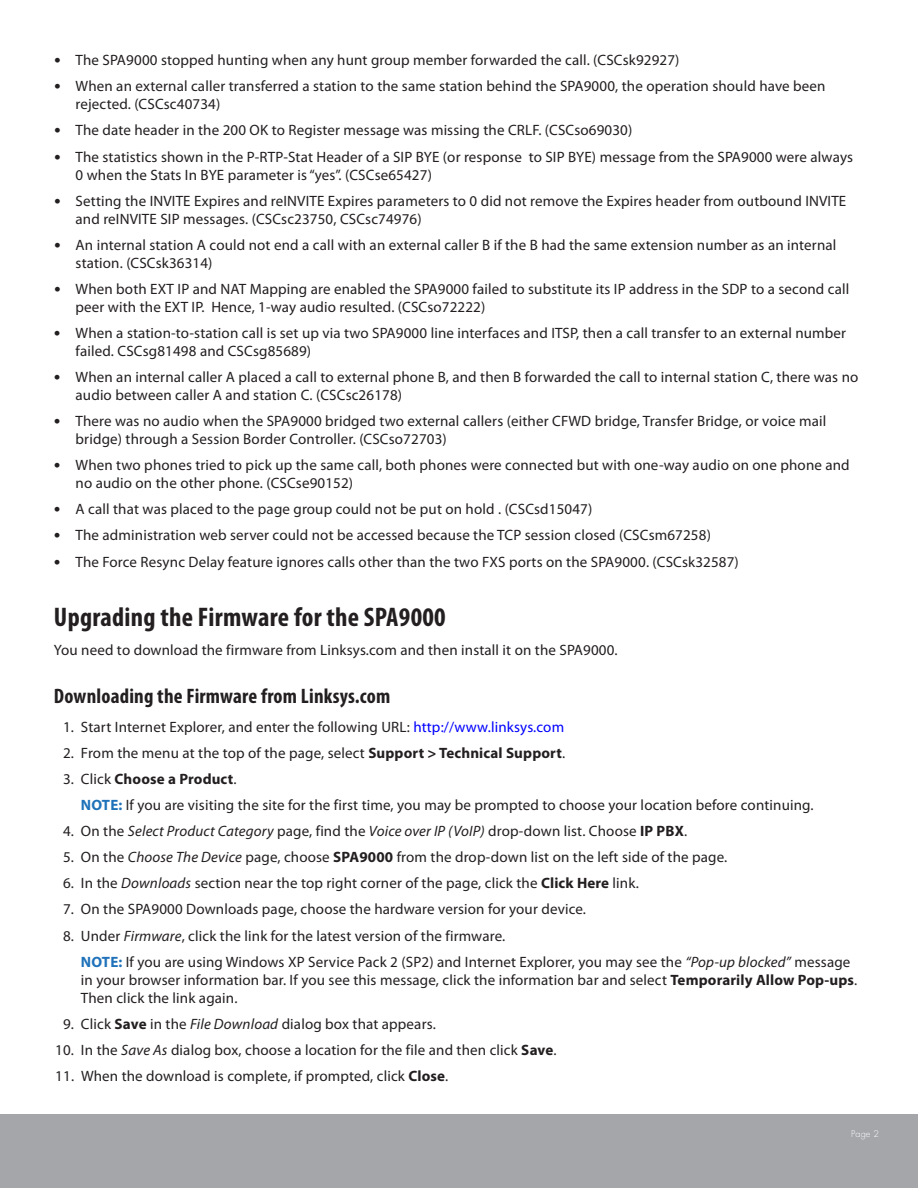
<style>
.page{position:relative;width:918px;height:1188px;background:#fff}
.page>*{position:absolute;margin:0;border:0;box-sizing:border-box;transform-origin:0 0}
.t1{font:700 condensed 27px "Myriad Pro";letter-spacing:.01em;color:#231f20}
.t2{font:700 condensed 21px "Myriad Pro";letter-spacing:.01em;color:#231f20}
.t3{font:15px/18px "Myriad Pro";letter-spacing:.01em;color:#231f20}
.t4{font:300 9px "Futura";color:#fff}
.s1{font-family:"Helvetica Neue";font-weight:500;font-stretch:condensed;font-size:13.5px}
.s2{color:#00f}
.s3{font-weight:700}
.s4{font-weight:700;color:#1f72ba}
.s5{font-style:italic}
</style>
<div class="page">
<div style="left:0;top:1115px;width:918px;height:73px;background:#a5a6aa"></div>
<p class="t3" style="left:54px;top:51px;width:627px"><span class="s1">•</span> The SPA9000 stopped hunting when any hunt group member forwarded the call. (CSCsk92927)</p>
<p class="t3" style="left:76px;top:77px;width:752px;text-indent:-22px"><span class="s1">•</span> When an external caller transferred a station to the same station behind the SPA9000, the operation should have been rejected. (CSCsc40734)</p>
<p class="t3" style="left:54px;top:121px;width:580px"><span class="s1">•</span> The date header in the 200 OK to Register message was missing the CRLF. (CSCso69030)</p>
<p class="t3" style="left:76px;top:147px;width:779px;text-indent:-22px"><span class="s1">•</span> The statistics shown in the P-RTP-Stat Header of a SIP BYE (or response to SIP BYE) message from the SPA9000 were always<br>0 when the Stats In BYE parameter is “yes”. (CSCse65427)</p>
<p class="t3" style="left:76px;top:191px;width:772px;text-indent:-22px"><span class="s1">•</span> Setting the INVITE Expires and reINVITE Expires parameters to 0 did not remove the Expires header from outbound INVITE and reINVITE SIP messages. (CSCsc23750, CSCsc74976)</p>
<p class="t3" style="left:76px;top:235px;width:762px;text-indent:-22px"><span class="s1">•</span> An internal station A could not end a call with an external caller B if the B had the same extension number as an internal station. (CSCsk36314)</p>
<p class="t3" style="left:76px;top:280px;width:775px;text-indent:-22px"><span class="s1">•</span> When both EXT IP and NAT Mapping are enabled the SPA9000 failed to substitute its IP address in the SDP to a second call peer with the EXT IP. Hence, 1-way audio resulted. (CSCso72222)</p>
<p class="t3" style="left:76px;top:324px;width:772px;text-indent:-22px"><span class="s1">•</span> When a station-to-station call is set up via two SPA9000 line interfaces and ITSP, then a call transfer to an external number failed. CSCsg81498 and CSCsg85689)</p>
<p class="t3" style="left:76px;top:368px;width:784px;text-indent:-22px"><span class="s1">•</span> When an internal caller A placed a call to external phone B, and then B forwarded the call to internal station C, there was no audio between caller A and station C. (CSCsc26178)</p>
<p class="t3" style="left:76px;top:412px;width:752px;text-indent:-22px"><span class="s1">•</span> There was no audio when the SPA9000 bridged two external callers (either CFWD bridge, Transfer Bridge, or voice mail bridge) through a Session Border Controller. (CSCso72703)</p>
<p class="t3" style="left:76px;top:456px;width:776px;text-indent:-22px"><span class="s1">•</span> When two phones tried to pick up the same call, both phones were connected but with one-way audio on one phone and no audio on the other phone. (CSCse90152)</p>
<p class="t3" style="left:54px;top:500px;width:540px"><span class="s1">•</span> A call that was placed to the page group could not be put on hold . (CSCsd15047)</p>
<p class="t3" style="left:54px;top:526px;width:658px"><span class="s1">•</span> The administration web server could not be accessed because the TCP session closed (CSCsm67258)</p>
<p class="t3" style="left:54px;top:552px;width:686px"><span class="s1">•</span> The Force Resync Delay feature ignores calls other than the two FXS ports on the SPA9000. (CSCsk32587)</p>
<h1 class="t1" style="left:54px;top:600px;width:393px">Upgrading the Firmware for the SPA9000</h1>
<p class="t3" style="left:54px;top:640px;width:565px">You need to download the firmware from Linksys.com and then install it on the SPA9000.</p>
<h2 class="t2" style="left:54px;top:683px;width:338px">Downloading the Firmware from Linksys.com</h2>
<p class="t3" style="left:63px;top:717px;width:503px">1. Start Internet Explorer, and enter the following URL: <span class="s2">http://www.linksys.com</span></p>
<p class="t3" style="left:63px;top:744px;width:504px">2. From the menu at the top of the page, select <span class="s3">Support &gt; Technical Support</span>.</p>
<p class="t3" style="left:81px;top:766px;width:734px;line-height:26.1px;text-indent:-18px">3. Click <span class="s3">Choose a Product</span>.<br><span class="s4">NOTE:</span> If you are visiting the site for the first time, you may be prompted to choose your location before continuing.</p>
<p class="t3" style="left:63px;top:822px;width:626px">4. On the <span class="s5">Select Product Category</span> page, find the <span class="s5">Voice over IP (VoIP)</span> drop-down list. Choose <span class="s3">IP PBX</span>.</p>
<p class="t3" style="left:63px;top:848px;width:666px">5. On the <span class="s5">Choose The Device</span> page, choose <span class="s3">SPA9000</span> from the drop-down list on the left side of the page.</p>
<p class="t3" style="left:63px;top:874px;width:577px">6. In the <span class="s5">Downloads</span> section near the top right corner of the page, click the <span class="s3">Click Here</span> link.</p>
<p class="t3" style="left:63px;top:900px;width:524px">7. On the SPA9000 Downloads page, choose the hardware version for your device.</p>
<p class="t3" style="left:81px;top:922px;width:771px;line-height:26.1px;text-indent:-18px">8. Under <span class="s5">Firmware</span>, click the link for the latest version of the firmware.<br><span class="s4">NOTE:</span> If you are using Windows XP Service Pack 2 (SP2) and Internet Explorer, you may see the <span class="s5">“Pop-up blocked”</span> message</p>
<p class="t3" style="left:81px;top:970px;width:778px">in your browser information bar. If you see this message, click the information bar and select <span class="s3">Temporarily Allow Pop-ups</span>.<br>Then click the link again.</p>
<p class="t3" style="left:63px;top:1014px;width:374px">9. Click <span class="s3">Save</span> in the <span class="s5">File Download</span> dialog box that appears.</p>
<p class="t3" style="left:55px;top:1041px;width:503px">10. In the <span class="s5">Save As</span> dialog box, choose a location for the file and then click <span class="s3">Save</span>.</p>
<p class="t3" style="left:55px;top:1067px;width:395px">11. When the download is complete, if prompted, click <span class="s3">Close</span>.</p>
<p class="t4" style="left:851px;top:1129px;width:29px">Page 2</p>
</div>
